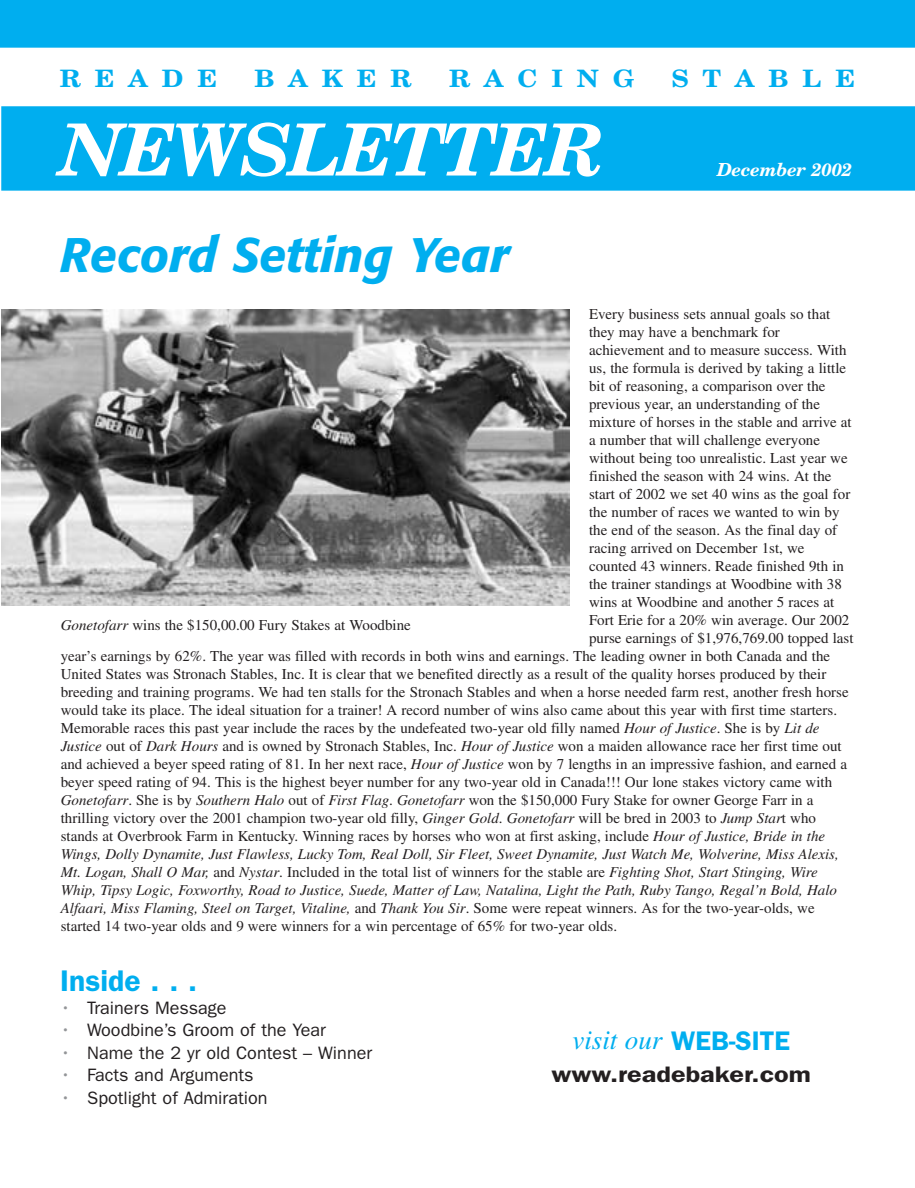
<style>
.page{position:relative;width:915px;height:1188px;background:#fff}
.page>*{position:absolute;margin:0;border:0;box-sizing:border-box;transform-origin:0 0}
.t1{font:italic 700 72px "New Century Schlbk";letter-spacing:-.035em;color:#fff}
.t2{font:italic 500 48px "Formata";color:#00aeef}
.t3{font:600 30px "Franklin Gothic";color:#00aeef}
.t4{font:italic 27px "Times";color:#00aeef}
.t5{font:700 24px "New Century Schlbk";color:#00aeef;scale:1.08 1}
.t6{font:600 22.5px "Franklin Gothic";color:#231f20;scale:1.2 1}
.t7{font:18px "Franklin Gothic";color:#231f20}
.t8{font:italic 700 18px "New Century Schlbk";letter-spacing:-.01em;color:#fff}
.t9{font:15px "Times";color:#231f20}
.t10{font:italic 15px "Times";color:#231f20}
.s1{font-style:italic}
.s2{font-style:normal}
.s3{color:#939598}
.s4{font-family:"Franklin Gothic";font-weight:600;font-style:normal}
</style>
<div class="page">
<div style="left:1px;top:106px;width:913px;height:85px;background:#00aeef"></div>
<img style="left:1px;top:310px;width:568px;height:296px">
<div style="left:0;top:0;width:914px;height:48px;background:#00aeef"></div>
<h3 class="t5" style="left:60px;top:69px;width:147px">R E A D E</h3>
<h3 class="t5" style="left:254px;top:69px;width:147px">B A K E R</h3>
<h3 class="t5" style="left:449px;top:69px;width:173px">R A C I N G</h3>
<h3 class="t5" style="left:671px;top:69px;width:171px">S T A B L E</h3>
<h1 class="t1" style="left:60px;top:124px;width:546px">NEWSLETTER</h1>
<p class="t8" style="left:717px;top:163px;width:137px">December 2002</p>
<h2 class="t2" style="left:60px;top:235px;width:450px">Record Setting Year</h2>
<p class="t9" style="left:589px;top:309px;width:242px">Every business sets annual goals so that</p>
<p class="t9" style="left:589px;top:327px;width:192px">they may have a benchmark for</p>
<p class="t9" style="left:589px;top:345px;width:259px">achievement and to measure success. With</p>
<p class="t9" style="left:589px;top:363px;width:258px">us, the formula is derived by taking a little</p>
<p class="t9" style="left:589px;top:381px;width:238px">bit of reasoning, a comparison over the</p>
<p class="t9" style="left:589px;top:399px;width:232px">previous year, an understanding of the</p>
<p class="t9" style="left:589px;top:417px;width:264px">mixture of horses in the stable and arrive at</p>
<p class="t9" style="left:589px;top:435px;width:232px">a number that will challenge everyone</p>
<p class="t9" style="left:589px;top:453px;width:260px">without being too unrealistic. Last year we</p>
<p class="t9" style="left:589px;top:471px;width:244px">finished the season with 24 wins. At the</p>
<p class="t9" style="left:589px;top:489px;width:263px">start of 2002 we set 40 wins as the goal for</p>
<p class="t9" style="left:589px;top:507px;width:252px">the number of races we wanted to win by</p>
<p class="t9" style="left:589px;top:525px;width:249px">the end of the season. As the final day of</p>
<p class="t9" style="left:589px;top:543px;width:217px">racing arrived on December 1st, we</p>
<p class="t9" style="left:589px;top:561px;width:256px">counted 43 winners. Reade finished 9th in</p>
<p class="t9" style="left:589px;top:579px;width:254px">the trainer standings at Woodbine with 38</p>
<p class="t9" style="left:589px;top:597px;width:247px">wins at Woodbine and another 5 races at</p>
<p class="t9" style="left:589px;top:615px;width:262px">Fort Erie for a 20% win average. Our 2002</p>
<p class="t9" style="left:589px;top:633px;width:266px">purse earnings of $1,976,769.00 topped last</p>
<p class="t9" style="left:61px;top:651px;width:770px">year’s earnings by 62%. The year was filled with records in both wins and earnings. The leading owner in both Canada and the</p>
<p class="t9" style="left:61px;top:669px;width:767px">United States was Stronach Stables, Inc. It is clear that we benefited directly as a result of the quality horses produced by their</p>
<p class="t9" style="left:61px;top:687px;width:789px">breeding and training programs. We had ten stalls for the Stronach Stables and when a horse needed farm rest, another fresh horse</p>
<p class="t9" style="left:61px;top:705px;width:777px">would take its place. The ideal situation for a trainer! A record number of wins also came about this year with first time starters.</p>
<p class="t9" style="left:61px;top:723px;width:760px">Memorable races this past year include the races by the undefeated two-year old filly named <span class="s1">Hour of Justice</span>. She is by <span class="s1">Lit de</span></p>
<p class="t9" style="left:61px;top:741px;width:782px"><span class="s1">Justice</span> out of <span class="s1">Dark Hours</span> and is owned by Stronach Stables, Inc. <span class="s1">Hour of Justice</span> won a maiden allowance race her first time out</p>
<p class="t9" style="left:61px;top:759px;width:787px">and achieved a beyer speed rating of 81. In her next race, <span class="s1">Hour of Justice</span> won by 7 lengths in an impressive fashion, and earned a</p>
<p class="t9" style="left:61px;top:777px;width:772px">beyer speed rating of 94. This is the highest beyer number for any two-year old in Canada!!! Our lone stakes victory came with</p>
<p class="t9" style="left:61px;top:795px;width:754px"><span class="s1">Gonetofarr</span>. She is by <span class="s1">Southern Halo</span> out of <span class="s1">First Flag</span>. <span class="s1">Gonetofarr</span> won the $150,000 Fury Stake for owner George Farr in a</p>
<p class="t9" style="left:61px;top:813px;width:756px">thrilling victory over the 2001 champion two-year old filly, <span class="s1">Ginger Gold</span>. <span class="s1">Gonetofarr</span> will be bred in 2003 to <span class="s1">Jump Star</span>t who</p>
<p class="t9" style="left:61px;top:831px;width:765px">stands at Overbrook Farm in Kentucky. Winning races by horses who won at first asking, include <span class="s1">Hour of Justice, Bride in the</span></p>
<p class="t10" style="left:61px;top:849px;width:779px">Wings, Dolly Dynamite, Just Flawless, Lucky Tom, Real Doll, Sir Fleet, Sweet Dynamite, Just Watch Me, Wolverine, Miss Alexis,</p>
<p class="t10" style="left:61px;top:867px;width:758px">Mt. Logan, Shall O Mar, <span class="s2">and</span> Nystar<span class="s2">. Included in the total list of winners for the stable are</span> Fighting Shot, Start Stinging, Wire</p>
<p class="t10" style="left:61px;top:885px;width:777px">Whip, Tipsy Logic, Foxworthy, Road to Justice, Suede, Matter of Law, Natalina, Light the Path, Ruby Tango, Regal’n Bold, Halo</p>
<p class="t10" style="left:61px;top:903px;width:755px">Alfaari, Miss Flaming, Steel on Target, Vitaline, <span class="s2">and</span> Thank You Sir<span class="s2">. Some were repeat winners. As for the two-year-olds, we</span></p>
<p class="t9" style="left:61px;top:921px;width:557px">started 14 two-year olds and 9 were winners for a win percentage of 65% for two-year olds.</p>
<h3 class="t3" style="left:60px;top:970px;width:139px">Inside . . .</h3>
<p class="t7" style="left:60px;top:1001px;width:168px"><span class="s3">•</span> Trainers Message</p>
<p class="t7" style="left:60px;top:1024px;width:267px"><span class="s3">•</span> Woodbine’s Groom of the Year</p>
<p class="t7" style="left:60px;top:1046px;width:313px"><span class="s3">•</span> Name the 2 yr old Contest – Winner</p>
<p class="t7" style="left:60px;top:1069px;width:195px"><span class="s3">•</span> Facts and Arguments</p>
<p class="t7" style="left:60px;top:1091px;width:209px"><span class="s3">•</span> Spotlight of Admiration</p>
<p class="t9" style="left:61px;top:620px;width:351px"><span class="s1">Gonetofarr</span> wins the $150,00.00 Fury Stakes at Woodbine</p>
<h3 class="t4" style="left:572px;top:1031px;width:219px">visit our <span class="s4">WEB-SITE</span></h3>
<h3 class="t6" style="left:551px;top:1067px;width:218px">www.readebaker.com</h3>
</div>
